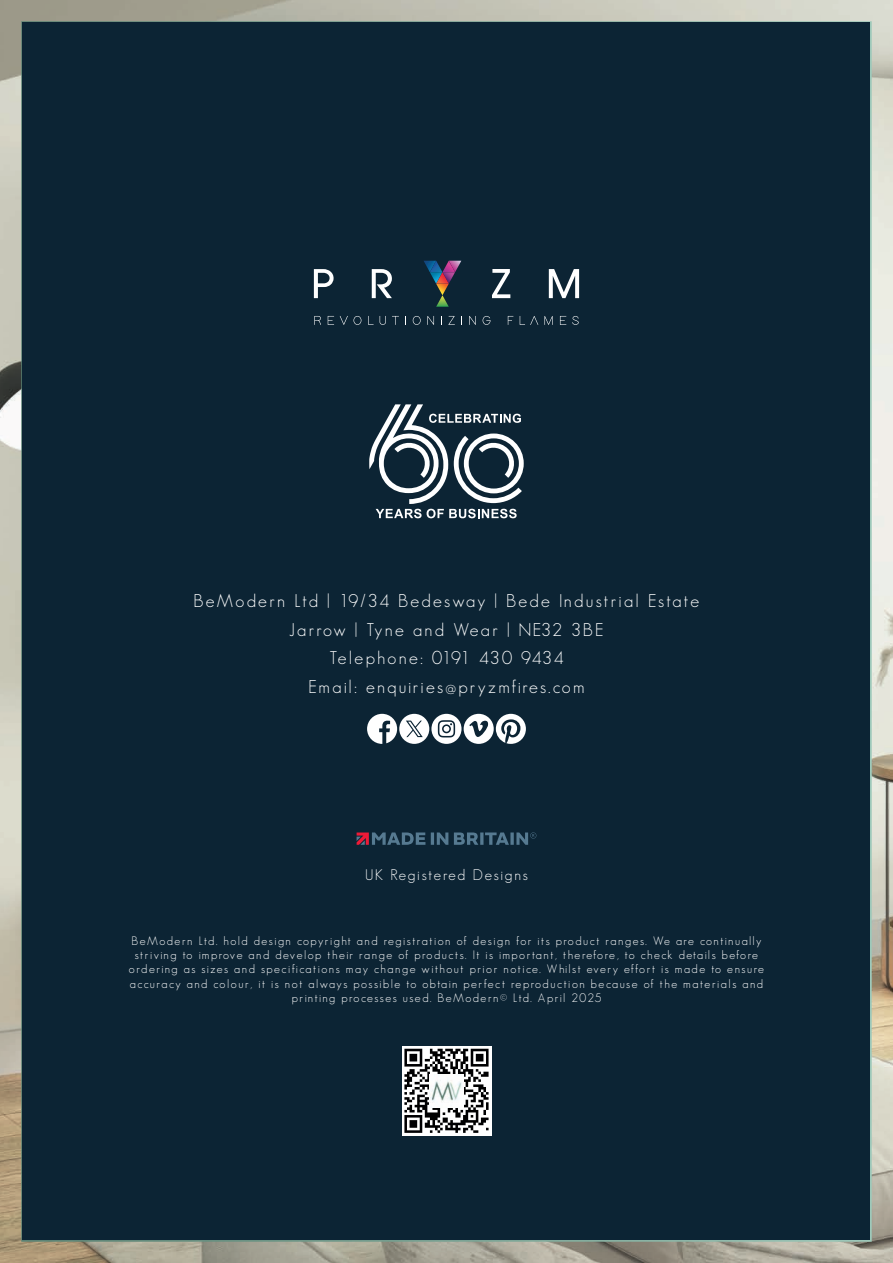
<style>
.page{position:relative;width:893px;height:1263px;background:#fff}
.page>*{position:absolute;margin:0;border:0;box-sizing:border-box;transform-origin:0 0}
.t1{font:300 18px/28.5px "Geosans";letter-spacing:.125em;color:#fff;text-align:center}
.t2{font:300 15px "Geosans";letter-spacing:.115em;color:#fff}
.t3{font:300 12px/14.4px "Geosans";letter-spacing:.125em;color:#fff;text-align:center}
</style>
<div class="page">
<img style="left:0;top:0;width:893px;height:1263px">
<div style="left:21px;top:21px;width:851px;height:1221px;background:#0c2434"></div>
<svg style="left:367px;top:714px;width:159px;height:30px"></svg>
<svg style="left:357px;top:832px;width:179px;height:13px"></svg>
<svg style="left:369px;top:404px;width:155px;height:114px"></svg>
<svg style="left:424px;top:261px;width:37px;height:46px"></svg>
<svg style="left:314px;top:316px;width:7px;height:9px"></svg>
<svg style="left:328px;top:316px;width:6px;height:9px"></svg>
<svg style="left:340px;top:316px;width:21px;height:9px"></svg>
<svg style="left:368px;top:316px;width:6px;height:9px"></svg>
<svg style="left:380px;top:316px;width:6px;height:9px"></svg>
<svg style="left:392px;top:316px;width:7px;height:9px"></svg>
<svg style="left:413px;top:316px;width:8px;height:9px"></svg>
<svg style="left:427px;top:316px;width:7px;height:9px"></svg>
<svg style="left:448px;top:316px;width:7px;height:9px"></svg>
<svg style="left:469px;top:316px;width:7px;height:9px"></svg>
<svg style="left:483px;top:316px;width:7px;height:9px"></svg>
<svg style="left:508px;top:316px;width:5px;height:9px"></svg>
<svg style="left:520px;top:316px;width:18px;height:9px"></svg>
<svg style="left:544px;top:316px;width:9px;height:9px"></svg>
<svg style="left:560px;top:316px;width:6px;height:9px"></svg>
<svg style="left:572px;top:316px;width:7px;height:9px"></svg>
<svg style="left:314px;top:269px;width:20px;height:29px"></svg>
<svg style="left:372px;top:269px;width:20px;height:29px"></svg>
<svg style="left:492px;top:269px;width:18px;height:29px"></svg>
<svg style="left:549px;top:269px;width:30px;height:29px"></svg>
<svg style="left:402px;top:1046px;width:89px;height:89px"></svg>
<svg style="left:404px;top:1049px;width:85px;height:84px"></svg>
<img style="left:430px;top:1074px;width:33px;height:33px">
<p class="t1" style="left:194px;top:586px;width:507px">BeModern Ltd | 19/34 Bedesway | Bede Industrial Estate<br>Jarrow | Tyne and Wear | NE32 3BE</p>
<p class="t1" style="left:308px;top:643px;width:278px">Telephone: 0191 430 9434<br>Email: enquiries@pryzmfires.com</p>
<p class="t2" style="left:365px;top:866px;width:164px">UK Registered Designs</p>
<p class="t3" style="left:129px;top:933px;width:637px">BeModern Ltd. hold design copyright and registration of design for its product ranges. We are continually striving to improve and develop their range of products. It is important, therefore, to check details before ordering as sizes and specifications may change without prior notice. Whilst every effort is made to ensure accuracy and colour, it is not always possible to obtain perfect reproduction because of the materials and printing processes used. BeModern© Ltd. April 2025</p>
</div>
